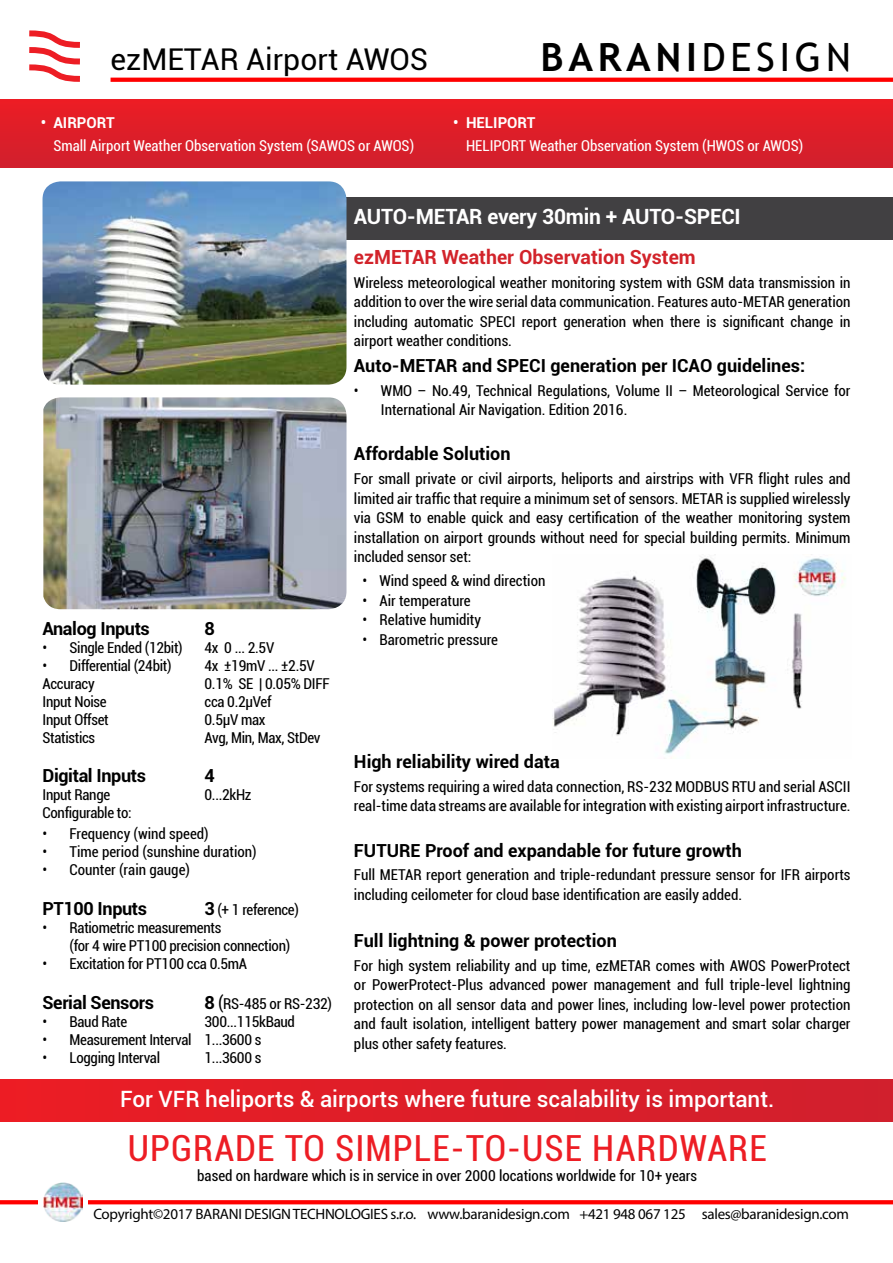
<style>
.page{position:relative;width:893px;height:1263px;background:#fff}
.page>*{position:absolute;margin:0;border:0;box-sizing:border-box;transform-origin:0 0}
.t1{font:700 39px "Trebuchet MS";letter-spacing:.12em;color:#000}
.t2{font:condensed 36px "Roboto";letter-spacing:.03em;color:#ed1d24}
.t3{font:30px "Roboto";color:#000}
.t4{font:500 22.5px "Roboto";color:#fff}
.t5{font:700 21px "Roboto";letter-spacing:-.01em;color:#fff}
.t6{font:700 19.5px "Roboto";color:#d2232a}
.t7{font:700 18px "Roboto";color:#000}
.t8{font:condensed 15px/19.5px "Roboto";color:#000;text-align:justify}
.t9{font:condensed 15px/18px "Roboto";letter-spacing:-.02em;color:#000}
.t10{font:15px "Myriad Pro";letter-spacing:-.02em;color:#000}
.t11{font:condensed 15px "Roboto";color:#fff}
.t12{font:700 15px "Roboto";color:#fff}
.s1{font-weight:400}
.s2{font-weight:700;font-stretch:normal;font-size:18px}
.s3{font-size:18px}
</style>
<div class="page">
<svg style="left:111px;top:78px;width:782px;height:4px;background:#ff0808"></svg>
<svg style="left:0;top:1200px;width:893px;height:4px;background:#ff0a0a"></svg>
<div style="left:38px;top:1182px;width:49px;height:39px;background:#fff"></div>
<img style="left:44px;top:1182px;width:38px;height:39px">
<svg style="left:29px;top:30px;width:51px;height:52px"></svg>
<div style="left:0;top:1079px;width:893px;height:42px;background:linear-gradient(to right,#eb1d24,#d01f2d)"></div>
<div style="left:0;top:100px;width:893px;height:68px;background:linear-gradient(to bottom,#ec1d24,#d01f2d)"></div>
<div style="left:333px;top:198px;width:560px;height:42px;background:#414042"></div>
<img style="left:43px;top:181px;width:303px;height:204px">
<img style="left:43px;top:397px;width:303px;height:212px">
<img style="left:553px;top:556px;width:293px;height:198px">
<h3 class="t3" style="left:111px;top:38px;width:319px">ezMETAR Airport AWOS</h3>
<h1 class="t1" style="left:540px;top:32px;width:312px">BARANI<span class="s1">DESIGN</span></h1>
<p class="t12" style="left:41px;top:112px;width:75px">• AIRPORT</p>
<p class="t11" style="left:53px;top:135px;width:362px">Small Airport Weather Observation System (SAWOS or AWOS)</p>
<p class="t12" style="left:453px;top:112px;width:84px">• Heliport</p>
<p class="t11" style="left:466px;top:135px;width:339px">HELIPORT Weather Observation System (HWOS or AWOS)</p>
<p class="t7" style="left:43px;top:616px;width:109px">Analog I nputs</p>
<p class="t7" style="left:204px;top:616px;width:12px">8</p>
<p class="t9" style="left:43px;top:638px;width:142px">• Single Ended (12bit)</p>
<p class="t8" style="left:205px;top:637px;width:71px">4x 0 ... 2.5V</p>
<p class="t9" style="left:43px;top:656px;width:131px">• Differential (24bit)</p>
<p class="t8" style="left:205px;top:655px;width:112px">4x ±19mV ... ±2.5V</p>
<p class="t9" style="left:43px;top:674px;width:54px">Accuracy</p>
<p class="t8" style="left:205px;top:673px;width:127px">0.1% SE | 0.05% DIFF</p>
<p class="t9" style="left:43px;top:692px;width:66px">Input Noise</p>
<p class="t9" style="left:205px;top:692px;width:69px">cca 0.2μVef</p>
<p class="t9" style="left:43px;top:710px;width:68px">Input Offset</p>
<p class="t8" style="left:205px;top:709px;width:63px">0.5μV max</p>
<p class="t9" style="left:43px;top:728px;width:54px">Statistics</p>
<p class="t9" style="left:205px;top:728px;width:118px">Avg, Min, Max, StDev</p>
<p class="t7" style="left:43px;top:763px;width:105px">Digital I nputs</p>
<p class="t7" style="left:204px;top:763px;width:12px">4</p>
<p class="t9" style="left:43px;top:785px;width:69px">Input Range</p>
<p class="t8" style="left:205px;top:785px;width:48px">0...2kHz</p>
<p class="t9" style="left:43px;top:803px;width:91px">Configurable to:</p>
<p class="t8" style="left:43px;top:824px;width:168px">• Frequency (wind speed)</p>
<p class="t8" style="left:43px;top:842px;width:216px">• Time period (sunshine duration)</p>
<p class="t8" style="left:43px;top:860px;width:149px">• Counter (rain gauge)</p>
<p class="t7" style="left:43px;top:896px;width:106px">PT100 Inputs</p>
<p class="t9" style="left:205px;top:900px;width:96px"><span class="s2">3</span> (+ 1 reference)</p>
<p class="t9" style="left:70px;top:918px;width:222px;text-indent:-27px">• Ratiometric measurements<br>(for 4 wire PT100 precision connection)</p>
<p class="t9" style="left:43px;top:954px;width:206px">• Excitation for PT100 cca 0.5mA</p>
<p class="t7" style="left:43px;top:989px;width:113px">Serial Sensors</p>
<p class="t9" style="left:205px;top:994px;width:129px"><span class="s2">8</span> <span class="s3">(</span>RS-485 or RS-232)</p>
<p class="t9" style="left:43px;top:1012px;width:86px">• Baud Rate</p>
<p class="t9" style="left:205px;top:1012px;width:92px">300...115kBaud</p>
<p class="t9" style="left:43px;top:1030px;width:220px">• Measurement Interval 1...3600 s</p>
<p class="t9" style="left:43px;top:1048px;width:119px">• Logging Interval</p>
<p class="t8" style="left:205px;top:1047px;width:58px">1...3600 s</p>
<h3 class="t5" style="left:354px;top:202px;width:385px">AUTO-METAR every 30min + AUTO-SPECI</h3>
<h3 class="t6" style="left:354px;top:243px;width:343px">ezMETAR Weather O bservation System</h3>
<p class="t8" style="left:354px;top:272px;width:498px">Wireless meteorological weather monitoring system with GSM data transmission in addition to over the wire serial data communication. Features auto-METAR generation including automatic SPECI report generation when there is significant change in airport weather conditions.</p>
<p class="t7" style="left:354px;top:353px;width:453px">Auto-METAR and SPECI generation per I CAO guidelines:</p>
<p class="t8" style="left:381px;top:380px;width:471px;text-indent:-27px">• WMO – No.49, Technical Regulations, Volume II – Meteorological Service for<br>International Air Navigation. Edition 2016.</p>
<p class="t7" style="left:354px;top:441px;width:158px">Affordable Solution</p>
<p class="t8" style="left:354px;top:469px;width:498px">For small private or civil airports, heliports and airstrips with VFR flight rules and limited air traffic that require a minimum set of sensors. METAR is supplied wirelessly via GSM to enable quick and easy certification of the weather monitoring system installation on airport grounds without need for special building permits. Minimum included sensor set:</p>
<p class="t8" style="left:362px;top:570px;width:184px">• Wind speed &amp; wind direction</p>
<p class="t8" style="left:362px;top:590px;width:110px">• Air temperature</p>
<p class="t8" style="left:362px;top:609px;width:120px">• Relative humidity</p>
<p class="t8" style="left:362px;top:629px;width:137px">• Barometric pressure</p>
<p class="t7" style="left:354px;top:749px;width:207px">High reliability wired data</p>
<p class="t8" style="left:354px;top:776px;width:498px">For systems requiring a wired data connection, RS-232 MODBUS RTU and serial ASCII real-time data streams are available for integration with existing airport infrastructure.</p>
<p class="t7" style="left:354px;top:837px;width:55px">FUTUREP</p>
<p class="t7" style="left:436px;top:837px;width:307px">roof and expandable for future growth</p>
<p class="t8" style="left:354px;top:865px;width:498px">Full METAR report generation and triple-redundant pressure sensor for IFR airports including ceilometer for cloud base identification are easily added.</p>
<p class="t7" style="left:354px;top:928px;width:264px">Full lightning &amp; power protection</p>
<p class="t8" style="left:354px;top:955px;width:498px">For high system reliability and up time, ezMETAR comes with AWOS PowerProtect or PowerProtect-Plus advanced power management and full triple-level lightning protection on all sensor data and power lines, including low-level power protection and fault isolation, intelligent battery power management and smart solar charger plus other safety features.</p>
<h3 class="t4" style="left:120px;top:1083px;width:656px">For VFR heliports &amp; airports where future scalability is important.</h3>
<h2 class="t2" style="left:128px;top:1123px;width:640px">upgrade TO SIMPLE-TO-USE HARDWARE</h2>
<p class="t8" style="left:197px;top:1165px;width:501px">based on hardware which is in service in over 2000 locations worldwide for 10+ years</p>
<p class="t10" style="left:93px;top:1204px;width:757px">Copyright©2017 BARANI DESIGN TECHNOLOGIES s.r.o. www.baranidesign.com +421 948 067 125 sales@baranidesign.com</p>
</div>
